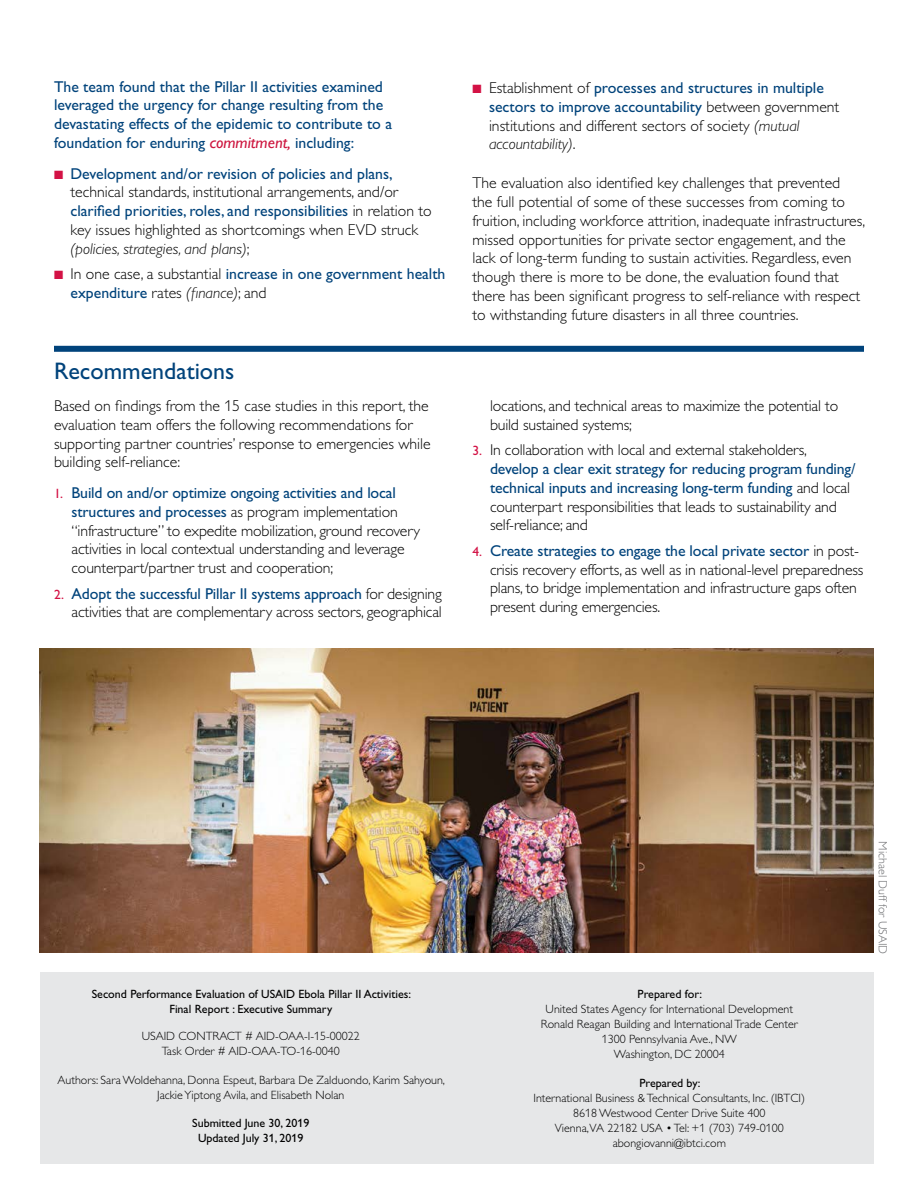
<style>
.page{position:relative;width:918px;height:1188px;background:#fff}
.page>*{position:absolute;margin:0;border:0;box-sizing:border-box;transform-origin:0 0}
._01_Subhead_1_span{font:24px "Gill Sans Std";color:#00437b}
._01_Body{font:300 15.75px/18.8px "Gill Alt One";color:#000}
._01_Body-2{font:15.75px/18.8px "Gill Sans Std";color:#00437b}
._01_Body-3{font:300 12px/15px "Gill Alt One";color:#000;text-align:center}
._01_Body-4{font:12px/15px "Gill Alt One";color:#000;text-align:center}
._01_Body-5{font:300 12px "Gill Sans Std";color:#6d6e71}
.s1{font-style:italic;font-size:16.5px;color:#cd163f}
.s2{color:#d31245}
.s3{font-family:"Gill Sans Std";font-weight:400;color:#00437b}
.s4{font-style:italic}
.s5{font-family:"Gill Alt One";font-weight:300;color:#000}
.s6{font-family:"Gill Alt One";font-weight:300;font-style:italic;color:#000}
.s7{font-family:"Gill Sans Std";font-weight:400;font-size:13.5px;color:#d31245}
.s8{font-weight:400}
</style>
<div class="page">
<div style="left:40px;top:972px;width:834px;height:191px;background:#e6e7e8"></div>
<div style="left:54px;top:346px;width:810px;height:6px;background:#00437b"></div>
<img style="left:40px;top:648px;width:834px;height:305px">
<p class="_01_Body-2" style="left:54px;top:77px;width:340px">The team found that the Pillar II activities examined leveraged the urgency for change resulting from the devastating effects of the epidemic to contribute to a foundation for enduring <span class="s1">commitment,</span> including:</p>
<p class="_01_Body" style="left:70px;top:164px;width:363px;text-indent:-16px"><span class="s2">■</span> <span class="s3">Development and/or revision of policies and plans, </span>technical standards, institutional arrangements, and/or <span class="s3">clarified priorities, roles, and responsibilities</span> in relation to key issues highlighted as shortcomings when EVD struck <span class="s4">(policies, strategies, and plans)</span>;</p>
<p class="_01_Body-2" style="left:70px;top:265px;width:377px;text-indent:-16px"><span class="s2">■</span> <span class="s5">In one case, a substantial</span> increase in one government health expenditure <span class="s5">rates</span> <span class="s6">(finance)</span><span class="s5">; and</span></p>
<p class="_01_Subhead_1_span" style="left:54px;top:357px;width:182px">Recommendations</p>
<p class="_01_Body" style="left:54px;top:396px;width:378px">Based on findings from the 15 case studies in this report, the evaluation team offers the following recommendations for supporting partner countries’ response to emergencies while building self-reliance:</p>
<p class="_01_Body" style="left:72px;top:483px;width:350px;text-indent:-18px"><span class="s7">1.</span> <span class="s3">Build on and/or optimize ongoing activities and local structures and processes</span> as program implementation “infrastructure” to expedite mobilization, ground recovery activities in local contextual understanding and leverage counterpart/partner trust and cooperation;</p>
<p class="_01_Body" style="left:54px;top:584px;width:389px;text-align:right"><span class="s7">2.</span> <span class="s3">Adopt the successful Pillar II systems approach</span> for designing activities that are complementary across sectors, geographical</p>
<p class="_01_Body" style="left:489px;top:78px;width:352px;text-indent:-16px"><span class="s2">■</span> Establishment of <span class="s3">processes and structures in multiple sectors to improve accountability</span> between government institutions and different sectors of society <span class="s4">(mutual accountability)</span>.</p>
<p class="_01_Body" style="left:472px;top:174px;width:394px">The evaluation also identified key challenges that prevented<br>the full potential of some of these successes from coming to fruition, including workforce attrition, inadequate infrastructures, missed opportunities for private sector engagement, and the lack of long-term funding to sustain activities. Regardless, even though there is more to be done, the evaluation found that there has been significant progress to self-reliance with respect to withstanding future disasters in all three countries.</p>
<p class="_01_Body" style="left:490px;top:396px;width:350px">locations, and technical areas to maximize the potential to build sustained systems;</p>
<p class="_01_Body" style="left:490px;top:441px;width:367px;text-indent:-18px"><span class="s7">3.</span> In collaboration with local and external stakeholders, <span class="s3">develop a clear exit strategy for reducing program funding/ technical inputs and increasing long-term funding</span> and local counterpart responsibilities that leads to sustainability and self-reliance; and</p>
<p class="_01_Body" style="left:490px;top:541px;width:375px;text-indent:-18px"><span class="s7">4.</span> <span class="s3">Create strategies to engage the local private sector</span> in post&shy;crisis recovery efforts, as well as in national-level preparedness plans, to bridge implementation and infrastructure gaps often present during emergencies.</p>
<p class="_01_Body-4" style="left:92px;top:987px;width:321px">Second Performance Evaluation of USAID Ebola Pillar II Activities:<br>Final Report : Executive Summary</p>
<p class="_01_Body-3" style="left:142px;top:1029px;width:220px">USAID CONTRACT # AID-OAA-I-15-00022<br>Task Order # AID-OAA-TO-16-0040</p>
<p class="_01_Body-3" style="left:58px;top:1072px;width:389px">Authors: Sara Woldehanna, Donna Espeut, Barbara De Zalduondo, Karim Sahyoun,<br>Jackie Yiptong Avila, and Elisabeth Nolan</p>
<p class="_01_Body-4" style="left:192px;top:1116px;width:119px">Submitted June 30, 2019<br>Updated July 31, 2019</p>
<p class="_01_Body-3" style="left:541px;top:987px;width:259px"><span class="s8">Prepared for:<br></span>United States Agency for International Development Ronald Reagan Building and International Trade Center 1300 Pennsylvania Ave., NW<br>Washington, DC 20004</p>
<p class="_01_Body-3" style="left:534px;top:1075px;width:273px"><span class="s8">Prepared by:<br></span>International Business &amp; Technical Consultants, Inc. (IBTCI)<br>8618 Westwood Center Drive Suite 400<br>Vienna,VA 22182 USA • Tel: +1 (703) 749-0100 abongiovanni@ibtci.com</p>
<p class="_01_Body-5" style="left:890px;top:841px;width:114px;rotate:90deg">Michael Duff for USAID</p>
</div>
